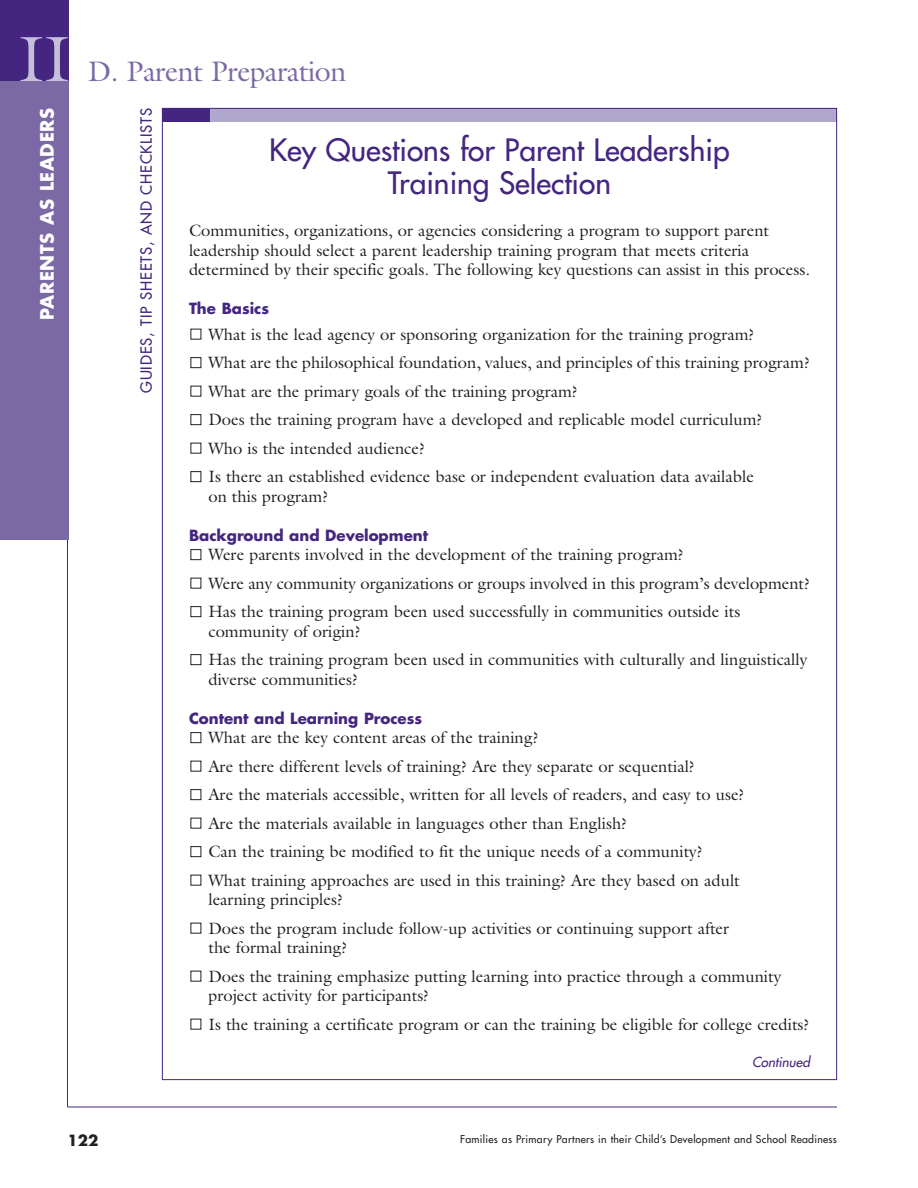
<style>
.page{position:relative;width:918px;height:1188px;background:#fff}
.page>*{position:absolute;margin:0;border:0;box-sizing:border-box;transform-origin:0 0}
.t1{font:64.5px "Galliard";color:#c6bfdb}
.t2{font:30px/33px "Futura";color:#442580;text-align:center}
.t3{font:28.5px "Galliard";letter-spacing:-.015em;color:#7b69a6}
.t4{font:700 18px "Futura";letter-spacing:.035em;color:#fff}
.t5{font:16.5px/28.5px "Galliard";color:#231f20}
.t6{font:700 15px "Futura";color:#442580}
.t7{font:15px "Futura";letter-spacing:.06em;color:#442580}
.t8{font:700 15px "Futura";color:#231f20}
.t9{font:italic 13.5px "Futura";color:#442580}
.t10{font:10.5px "Futura";letter-spacing:.03em;color:#231f20}
</style>
<div class="page">
<hr style="left:67px;top:0;width:1px;height:1107px;background:#442580">
<div style="left:0;top:0;width:68px;height:540px;background:#7b69a6"></div>
<div style="left:0;top:0;width:68px;height:81px;background:#442580"></div>
<hr style="left:68px;top:1107px;width:769px;height:1px;background:#442580">
<div style="left:201px;top:108px;width:636px;height:14px;background:#b1a7cd"></div>
<div style="left:162px;top:108px;width:47px;height:14px;background:#442580"></div>
<div style="left:190px;top:846px;width:11px;height:11px;border:1px solid #231f20"></div>
<div style="left:190px;top:789px;width:11px;height:11px;border:1px solid #231f20"></div>
<div style="left:190px;top:732px;width:11px;height:11px;border:1px solid #231f20"></div>
<div style="left:190px;top:654px;width:11px;height:11px;border:1px solid #231f20"></div>
<div style="left:190px;top:606px;width:11px;height:11px;border:1px solid #231f20"></div>
<div style="left:190px;top:549px;width:11px;height:11px;border:1px solid #231f20"></div>
<div style="left:190px;top:471px;width:11px;height:11px;border:1px solid #231f20"></div>
<div style="left:190px;top:414px;width:11px;height:11px;border:1px solid #231f20"></div>
<div style="left:190px;top:357px;width:11px;height:11px;border:1px solid #231f20"></div>
<h1 class="t1" style="left:18px;top:34px;width:53px">II</h1>
<p class="t4" style="left:39px;top:320px;width:214px;rotate:-90deg">PARENTS AS LEADERS</p>
<h3 class="t3" style="left:88px;top:60px;width:260px">D. Parent Preparation</h3>
<p class="t7" style="left:139px;top:393px;width:287px;rotate:-90deg">GUIDES, TIP SHEETS, AND CHECKLISTS</p>
<h2 class="t2" style="left:269px;top:136px;width:462px">Key Questions for Parent Leadership<br>Training Selection</h2>
<p class="t5" style="left:189px;top:222px;width:622px;line-height:19.5px">Communities, organizations, or agencies considering a program to support parent leadership should select a parent leadership training program that meets criteria determined by their specific goals. The following key questions can assist in this process.</p>
<p class="t6" style="left:189px;top:302px;width:82px">The Basics</p>
<p class="t5" style="left:208px;top:321px;width:603px">What is the lead agency or sponsoring organization for the training program?<br>What are the philosophical foundation, values, and principles of this training program?<br>What are the primary goals of the training program?<br>Does the training program have a developed and replicable model curriculum?<br>Who is the intended audience?<br>Is there an established evidence base or independent evaluation data available</p>
<p class="t5" style="left:208px;top:483px;width:121px">on this program?</p>
<p class="t6" style="left:189px;top:528px;width:241px">Background and Development</p>
<p class="t5" style="left:208px;top:542px;width:603px">Were parents involved in the development of the training program?<br>Were any community organizations or groups involved in this program’s development?<br>Has the training program been used successfully in communities outside its</p>
<p class="t5" style="left:208px;top:618px;width:600px">community of origin?<br>Has the training program been used in communities with culturally and linguistically</p>
<p class="t5" style="left:208px;top:666px;width:151px">diverse communities?</p>
<p class="t6" style="left:189px;top:711px;width:235px">Content and Learning Process</p>
<p class="t5" style="left:208px;top:725px;width:538px">What are the key content areas of the training?<br>Are there different levels of training? Are they separate or sequential?<br>Are the materials accessible, written for all levels of readers, and easy to use?<br>Are the materials available in languages other than English?<br>Can the training be modified to fit the unique needs of a community?<br>What training approaches are used in this training? Are they based on adult</p>
<p class="t5" style="left:208px;top:887px;width:522px">learning principles?<br>Does the program include follow-up activities or continuing support after</p>
<p class="t5" style="left:208px;top:935px;width:575px">the formal training?<br>Does the training emphasize putting learning into practice through a community</p>
<p class="t5" style="left:208px;top:983px;width:603px">project activity for participants?<br>Is the training a certificate program or can the training be eligible for college credits?</p>
<p class="t9" style="left:752px;top:1055px;width:59px">Continued</p>
<p class="t8" style="left:68px;top:1134px;width:32px">122</p>
<p class="t10" style="left:460px;top:1134px;width:378px">Families as Primary Partners in their Child’s Development and School Readiness</p>
</div>
